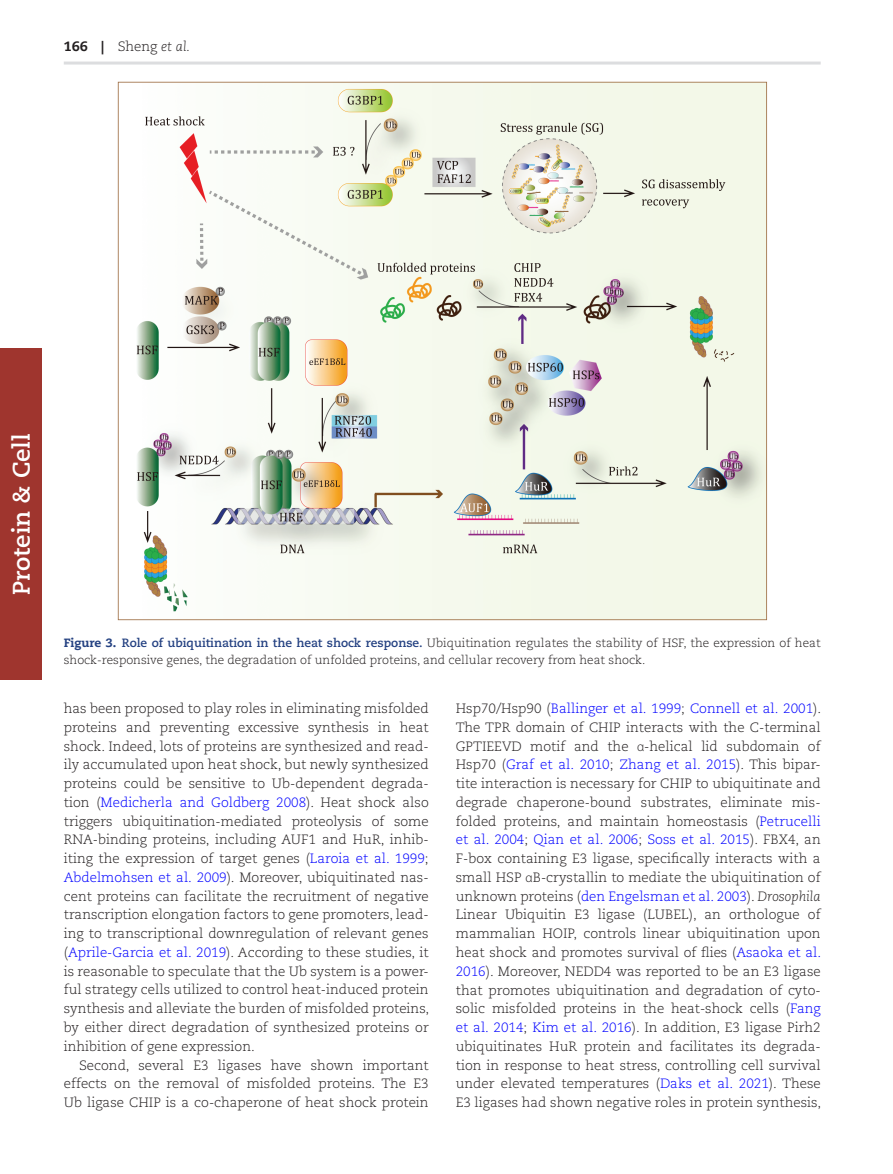
<style>
.page{position:relative;width:893px;height:1174px;background:#fff}
.page>*{position:absolute;margin:0;border:0;box-sizing:border-box;transform-origin:0 0}
.t1{font:700 24px "Caecilia LT Std";color:#fff}
.t2{font:300 13.5px/18.8px "Caecilia LT Std";color:#231f20;text-align:justify}
.t3{font:300 12px/16.5px "Caecilia LT Std";color:#231f20}
.s1{font-weight:800}
.s2{font-style:italic}
.s3{font-weight:800;color:#254282}
.s4{font-weight:700;color:#254282}
.s5{color:#00f}
.s6{font-family:"Myriad Pro"}
</style>
<div class="page">
<hr style="left:64px;top:62px;width:757px;height:3px;background:#dcdddf">
<div style="left:0;top:348px;width:42px;height:332px;background:#9f352e"></div>
<img style="left:117px;top:81px;width:651px;height:540px">
<p class="t2" style="left:64px;top:37px;width:128px"><span class="s1">166 |</span> Sheng <span class="s2">et al.</span></p>
<h1 class="t1" style="left:7px;top:595px;width:163px;rotate:-90deg">Protein &amp; Cell</h1>
<p class="t3" style="left:64px;top:635px;width:758px"><span class="s3">Figure 3.</span> <span class="s4">Role of ubiquitination in the heat shock response.</span> Ubiquitination regulates the stability of HSF, the expression of heat shock-responsive genes, the degradation of unfolded proteins, and cellular recovery from heat shock.</p>
<p class="t2" style="left:64px;top:699px;width:367px">has been proposed to play roles in eliminating misfolded proteins and preventing excessive synthesis in heat shock. Indeed, lots of proteins are synthesized and read&shy;ily accumulated upon heat shock, but newly synthesized proteins could be sensitive to Ub-dependent degrada&shy;tion (<span class="s5">Medicherla and Goldberg 2008</span>). Heat shock also triggers ubiquitination-mediated proteolysis of some RNA-binding proteins, including AUF1 and HuR, inhib&shy;iting the expression of target genes (<span class="s5">Laroia et al. 1999</span>; <span class="s5">Abdelmohsen et al. 2009</span>). Moreover, ubiquitinated nas&shy;cent proteins can facilitate the recruitment of negative transcription elongation factors to gene promoters, lead&shy;ing to transcriptional downregulation of relevant genes (<span class="s5">Aprile-Garcia et al. 2019</span>). According to these studies, it is reasonable to speculate that the Ub system is a power&shy;ful strategy cells utilized to control heat-induced protein synthesis and alleviate the burden of misfolded proteins, by either direct degradation of synthesized proteins or inhibition of gene expression.</p>
<p class="t2" style="left:64px;top:1055px;width:366px;text-indent:15px">Second, several E3 ligases have shown important effects on the removal of misfolded proteins. The E3<br>Ub ligase CHIP is a co-chaperone of heat shock protein</p>
<p class="t2" style="left:456px;top:699px;width:367px">Hsp70/Hsp90 (<span class="s5">Ballinger et al. 1999</span>; <span class="s5">Connell et al. 2001</span>).<br>The TPR domain of CHIP interacts with the C-terminal GPTIEEVD motif and the <span class="s6">α</span>-helical lid subdomain of Hsp70 (<span class="s5">Graf et al. 2010</span>; <span class="s5">Zhang et al. 2015</span>). This bipar&shy;tite interaction is necessary for CHIP to ubiquitinate and degrade chaperone-bound substrates, eliminate mis&shy;folded proteins, and maintain homeostasis (<span class="s5">Petrucelli et al. 2004</span>; <span class="s5">Qian et al. 2006</span>; <span class="s5">Soss et al. 2015</span>). FBX4, an F-box containing E3 ligase, specifically interacts with a small HSP <span class="s6">α</span>B-crystallin to mediate the ubiquitination of unknown proteins (<span class="s5">den Engelsman et al. 2003</span>). <span class="s2">Drosophila </span>Linear Ubiquitin E3 ligase (LUBEL), an orthologue of mammalian HOIP, controls linear ubiquitination upon heat shock and promotes survival of flies (<span class="s5">Asaoka et al.<br>2016</span>). Moreover, NEDD4 was reported to be an E3 ligase that promotes ubiquitination and degradation of cyto&shy;solic misfolded proteins in the heat-shock cells (<span class="s5">Fang et al. 2014</span>; <span class="s5">Kim et al. 2016</span>). In addition, E3 ligase Pirh2 ubiquitinates HuR protein and facilitates its degrada&shy;tion in response to heat stress, controlling cell survival under elevated temperatures (<span class="s5">Daks et al. 2021</span>). These E3 ligases had shown negative roles in protein synthesis,</p>
</div>
